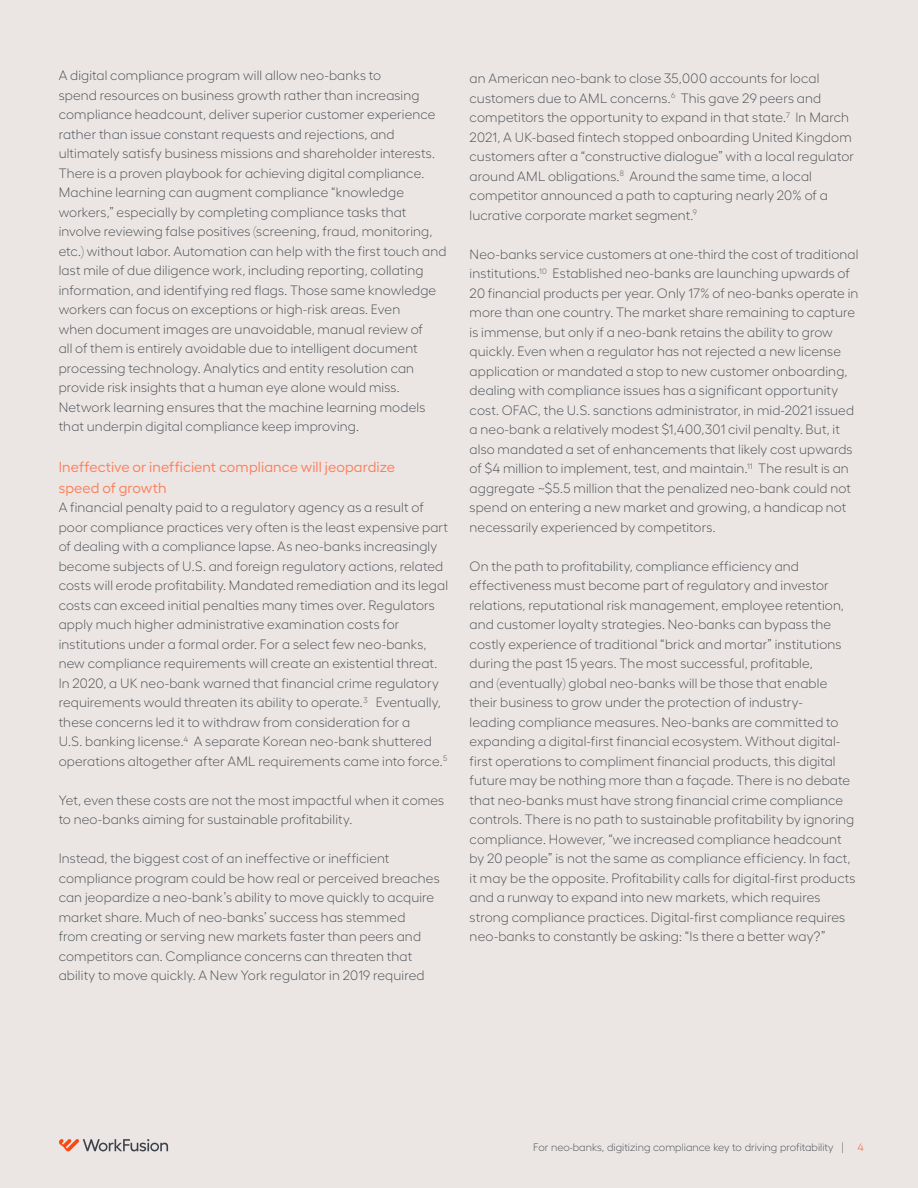
<style>
.page{position:relative;width:918px;height:1188px;background:#ebe5e3}
.page>*{position:absolute;margin:0;border:0;box-sizing:border-box;transform-origin:0 0}
.t1{font:14.7px/21px "Hellix";letter-spacing:.01em;color:#fd7d58}
.t2{font:300 13.5px/19.5px "Hellix";letter-spacing:.01em;color:#3b4249}
.t3{font:300 10.8px "Hellix";color:#3b4249}
.t4{font:300 10.8px "Hellix";color:#f04c23}
</style>
<div class="page">
<svg style="left:59px;top:1139px;width:109px;height:13px"></svg>
<p class="t2" style="left:59px;top:66px;width:389px">A digital compliance program will allow neo-banks to<br>spend resources on business growth rather than increasing compliance headcount, deliver superior customer experience rather than issue constant requests and rejections, and ultimately satisfy business missions and shareholder interests.<br>There is a proven playbook for achieving digital compliance.<br>Machine learning can augment compliance “knowledge workers,” especially by completing compliance tasks that involve reviewing false positives (screening, fraud, monitoring, etc.) without labor. Automation can help with the first touch and last mile of due diligence work, including reporting, collating information, and identifying red flags. Those same knowledge workers can focus on exceptions or high-risk areas. Even<br>when document images are unavoidable, manual review of<br>all of them is entirely avoidable due to intelligent document processing technology. Analytics and entity resolution can provide risk insights that a human eye alone would miss.<br>Network learning ensures that the machine learning models that underpin digital compliance keep improving.</p>
<p class="t1" style="left:59px;top:457px;width:338px">Ineffective or inefficient compliance will jeopardize speed of growth</p>
<p class="t2" style="left:59px;top:498px;width:391px">A financial penalty paid to a regulatory agency as a result of poor compliance practices very often is the least expensive part of dealing with a compliance lapse. As neo-banks increasingly become subjects of U.S. and foreign regulatory actions, related costs will erode profitability. Mandated remediation and its legal costs can exceed initial penalties many times over. Regulators apply much higher administrative examination costs for institutions under a formal order. For a select few neo-banks, new compliance requirements will create an existential threat.<br>In 2020, a UK neo-bank warned that financial crime regulatory requirements would threaten its ability to operate.<sup>3</sup> Eventually, these concerns led it to withdraw from consideration for a<br>U.S. banking license.<sup>4</sup> A separate Korean neo-bank shuttered operations altogether after AML requirements came into force.<sup>5</sup></p>
<p class="t2" style="left:59px;top:791px;width:387px">Yet, even these costs are not the most impactful when it comes to neo-banks aiming for sustainable profitability.</p>
<p class="t2" style="left:59px;top:849px;width:382px">Instead, the biggest cost of an ineffective or inefficient compliance program could be how real or perceived breaches can jeopardize a neo-bank’s ability to move quickly to acquire market share. Much of neo-banks’ success has stemmed<br>from creating or serving new markets faster than peers and competitors can. Compliance concerns can threaten that ability to move quickly. A New York regulator in 2019 required</p>
<p class="t2" style="left:470px;top:69px;width:386px">an American neo-bank to close 35,000 accounts for local customers due to AML concerns.<sup>6</sup> This gave 29 peers and competitors the opportunity to expand in that state.<sup>7</sup> In March 2021, A UK-based fintech stopped onboarding United Kingdom customers after a “constructive dialogue” with a local regulator around AML obligations.<sup>8</sup> Around the same time, a local competitor announced a path to capturing nearly 20% of a lucrative corporate market segment.<sup>9</sup></p>
<p class="t2" style="left:470px;top:245px;width:390px">Neo-banks service customers at one-third the cost of traditional institutions.<sup>10</sup> Established neo-banks are launching upwards of 20 financial products per year. Only 17% of neo-banks operate in more than one country. The market share remaining to capture is immense, but only if a neo-bank retains the ability to grow quickly. Even when a regulator has not rejected a new license application or mandated a stop to new customer onboarding, dealing with compliance issues has a significant opportunity cost. OFAC, the U.S. sanctions administrator, in mid-2021 issued a neo-bank a relatively modest $1,400,301 civil penalty. But, it also mandated a set of enhancements that likely cost upwards of $4 million to implement, test, and maintain.<sup>11</sup> The result is an aggregate ~$5.5 million that the penalized neo-bank could not spend on entering a new market and growing, a handicap not necessarily experienced by competitors.</p>
<p class="t2" style="left:470px;top:557px;width:388px">On the path to profitability, compliance efficiency and effectiveness must become part of regulatory and investor relations, reputational risk management, employee retention, and customer loyalty strategies. Neo-banks can bypass the costly experience of traditional “brick and mortar” institutions during the past 15 years. The most successful, profitable,<br>and (eventually) global neo-banks will be those that enable their business to grow under the protection of industry-<br>leading compliance measures. Neo-banks are committed to expanding a digital-first financial ecosystem. Without digital&shy;first operations to compliment financial products, this digital future may be nothing more than a façade. There is no debate that neo-banks must have strong financial crime compliance controls. There is no path to sustainable profitability by ignoring compliance. However, “we increased compliance headcount by 20 people” is not the same as compliance efficiency. In fact, it may be the opposite. Profitability calls for digital-first products and a runway to expand into new markets, which requires strong compliance practices. Digital-first compliance requires neo-banks to constantly be asking: “Is there a better way?”</p>
<p class="t3" style="left:533px;top:1143px;width:312px">For neo-banks, digitizing compliance key to driving profitability |</p>
<p class="t4" style="left:858px;top:1143px;width:8px">4</p>
</div>
